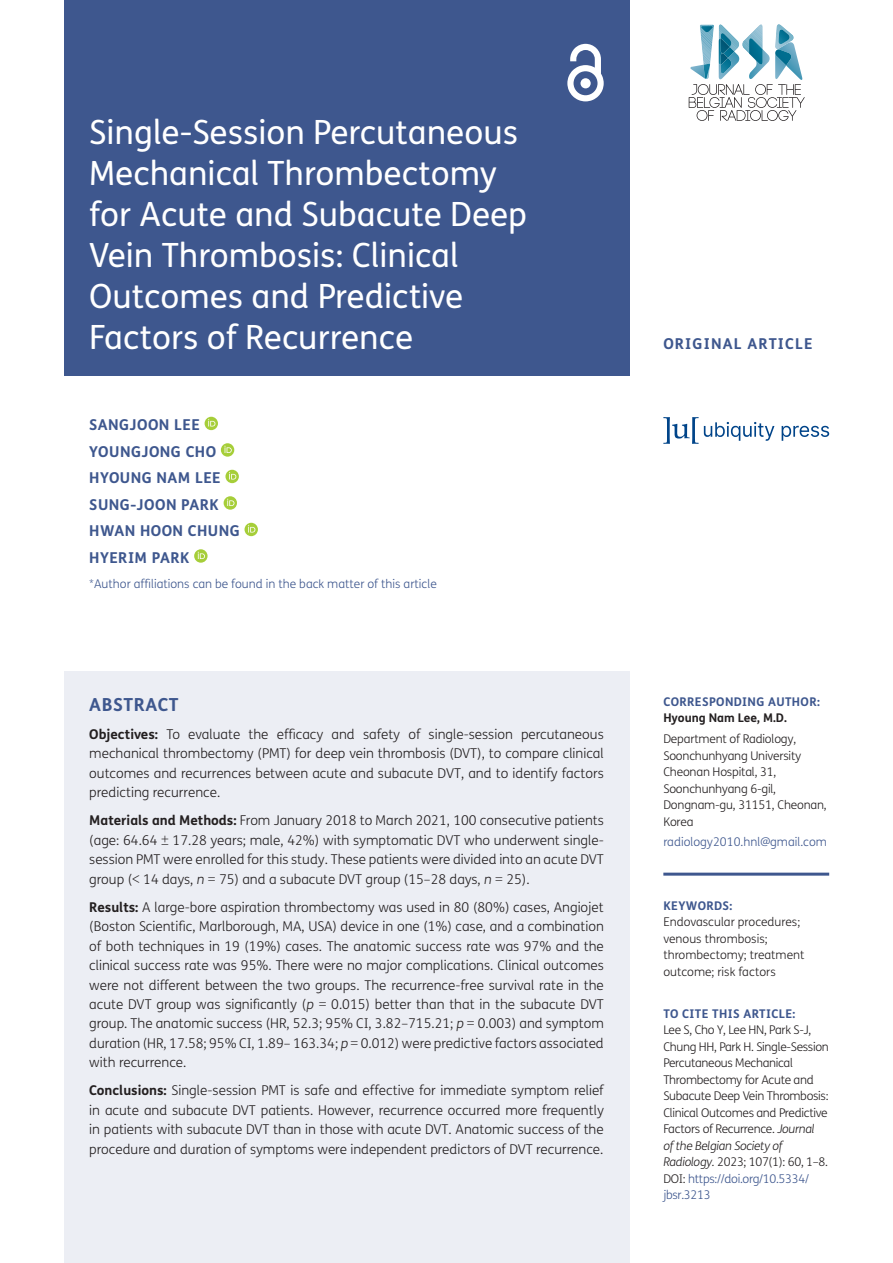
<style>
.page{position:relative;width:893px;height:1263px;background:#fff}
.page>*{position:absolute;margin:0;border:0;box-sizing:border-box;transform-origin:0 0}
.Article_Title{font:33.3px/41px "FS Me";color:#fff}
.Abstract_Heading{font:700 18px "FS Me";letter-spacing:.03em;color:#3e578e}
.Cover_Authors{font:700 15px "FS Me";letter-spacing:.03em;color:#3e578e}
.Cover_Authors-2{font:700 15px "FS Me";letter-spacing:.075em;color:#3e578e}
.Abstract_Copy{font:300 13.5px/19.5px "FS Me";color:#231f20;text-align:justify}
.t1{font:300 12px/16.5px "FS Me";letter-spacing:-.025em;color:#231f20}
.t2{font:300 12px "FS Me";color:#3e578e}
.t3{font:300 12px/16.5px "FS Me";color:#231f20}
.t4{font:700 12px "FS Me";letter-spacing:.03em;color:#3e578e}
.t5{font:700 12px "FS Me";color:#231f20}
.s1{font-weight:700}
.s2{font-style:italic}
.s3{color:#3e578e}
</style>
<div class="page">
<div style="left:64px;top:0;width:565px;height:376px;background:#3e578e"></div>
<svg style="left:567px;top:44px;width:37px;height:57px"></svg>
<svg style="left:689px;top:24px;width:116px;height:97px"></svg>
<svg style="left:663px;top:417px;width:166px;height:27px"></svg>
<div style="left:64px;top:671px;width:565px;height:592px;background:#eceef4"></div>
<hr style="left:663px;top:873px;width:166px;height:3px;background:#3e578e">
<svg style="left:205px;top:417px;width:13px;height:13px"></svg>
<svg style="left:208px;top:419px;width:7px;height:7px"></svg>
<div style="left:221px;top:443px;width:13px;height:14px;background:#a6ce39;border-radius:50%"></div>
<svg style="left:224px;top:446px;width:8px;height:7px"></svg>
<svg style="left:225px;top:470px;width:14px;height:13px"></svg>
<svg style="left:229px;top:472px;width:7px;height:7px"></svg>
<svg style="left:224px;top:496px;width:13px;height:14px"></svg>
<svg style="left:227px;top:499px;width:7px;height:7px"></svg>
<svg style="left:245px;top:523px;width:13px;height:13px"></svg>
<svg style="left:248px;top:525px;width:7px;height:7px"></svg>
<svg style="left:194px;top:549px;width:14px;height:14px"></svg>
<svg style="left:198px;top:552px;width:7px;height:7px"></svg>
<h1 class="Article_Title" style="left:89px;top:113px;width:439px">Single-Session Percutaneous<br>Mechanical Thrombectomy for Acute and Subacute Deep<br>Vein Thrombosis: Clinical<br>Outcomes and Predictive<br>Factors of Recurrence</h1>
<p class="Cover_Authors" style="left:89px;top:415px;width:112px">SANGJOON LEE</p>
<p class="Cover_Authors" style="left:89px;top:442px;width:128px">YOUNGJONG CHO</p>
<p class="Cover_Authors" style="left:89px;top:468px;width:133px">HYOUNG NAM LEE</p>
<p class="Cover_Authors" style="left:89px;top:495px;width:131px">SUNG-JOON PARK</p>
<p class="Cover_Authors" style="left:89px;top:521px;width:152px">HWAN HOON CHUNG</p>
<p class="Cover_Authors" style="left:89px;top:548px;width:102px">HYERIM PARK</p>
<p class="t2" style="left:89px;top:577px;width:349px">*Author affiliations can be found in the back matter of this article</p>
<h1 class="Abstract_Heading" style="left:89px;top:693px;width:91px">ABSTRACT</h1>
<p class="Abstract_Copy" style="left:89px;top:724px;width:516px"><span class="s1">Objectives:</span> To evaluate the efficacy and safety of single-session percutaneous mechanical thrombectomy (PMT) for deep vein thrombosis (DVT), to compare clinical outcomes and recurrences between acute and subacute DVT, and to identify factors predicting recurrence.</p>
<p class="Abstract_Copy" style="left:89px;top:811px;width:516px"><span class="s1">Materials and Methods:</span> From January 2018 to March 2021, 100 consecutive patients (age: 64.64 ± 17.28 years; male, 42%) with symptomatic DVT who underwent single&shy;session PMT were enrolled for this study. These patients were divided into an acute DVT group (&lt; 14 days, <span class="s2">n</span> = 75) and a subacute DVT group (15–28 days, <span class="s2">n</span> = 25).</p>
<p class="Abstract_Copy" style="left:89px;top:897px;width:516px"><span class="s1">Results:</span> A large-bore aspiration thrombectomy was used in 80 (80%) cases, Angiojet (Boston Scientific, Marlborough, MA, USA) device in one (1%) case, and a combination of both techniques in 19 (19%) cases. The anatomic success rate was 97% and the clinical success rate was 95%. There were no major complications. Clinical outcomes were not different between the two groups. The recurrence-free survival rate in the acute DVT group was significantly (<span class="s2">p</span> = 0.015) better than that in the subacute DVT group. The anatomic success (HR, 52.3; 95% CI, 3.82–715.21; <span class="s2">p</span> = 0.003) and symptom duration (HR, 17.58; 95% CI, 1.89– 163.34; <span class="s2">p</span> = 0.012) were predictive factors associated with recurrence.</p>
<p class="Abstract_Copy" style="left:89px;top:1081px;width:516px"><span class="s1">Conclusions:</span> Single-session PMT is safe and effective for immediate symptom relief in acute and subacute DVT patients. However, recurrence occurred more frequently in patients with subacute DVT than in those with acute DVT. Anatomic success of the procedure and duration of symptoms were independent predictors of DVT recurrence.</p>
<p class="Cover_Authors-2" style="left:663px;top:334px;width:151px">ORIGINAL ARTICLE</p>
<p class="t4" style="left:663px;top:694px;width:158px">CORRESPONDING AUTHOR:</p>
<p class="t5" style="left:663px;top:711px;width:125px">Hyoung Nam Lee, M.D.</p>
<p class="t1" style="left:663px;top:731px;width:165px">Department of Radiology,<br>Soonchunhyang University<br>Cheonan Hospital, 31,<br>Soonchunhyang 6-gil,<br>Dongnam-gu, 31151, Cheonan,<br>Korea</p>
<p class="t2" style="left:663px;top:835px;width:165px">radiology2010.hnl@gmail.com</p>
<p class="t4" style="left:663px;top:898px;width:71px">KEYWORDS:</p>
<p class="t3" style="left:663px;top:914px;width:143px">Endovascular procedures; venous thrombosis; thrombectomy; treatment outcome; risk factors</p>
<p class="t4" style="left:663px;top:1006px;width:133px">TO CITE THIS ARTICLE:</p>
<p class="t1" style="left:663px;top:1022px;width:167px">Lee S, Cho Y, Lee HN, Park S-J,<br>Chung HH, Park H. Single-Session<br>Percutaneous Mechanical<br>Thrombectomy for Acute and<br>Subacute Deep Vein Thrombosis:<br>Clinical Outcomes and Predictive<br>Factors of Recurrence. <span class="s2">Journal<br>of the Belgian Society of<br>Radiology.</span> 2023; 107(1): 60, 1–8.<br>DOI: <span class="s3">https://doi.org/10.5334/ jbsr.3213</span></p>
</div>
